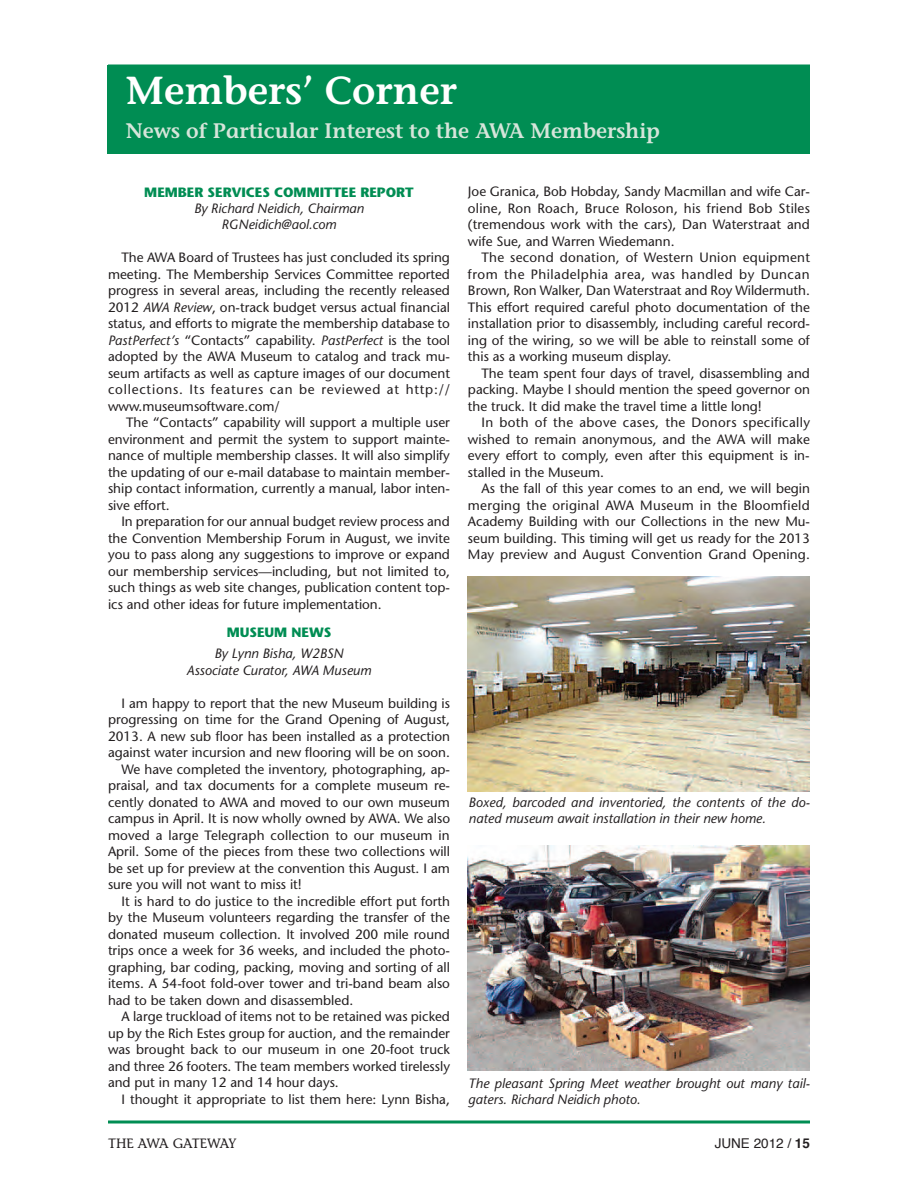
<style>
.page{position:relative;width:918px;height:1188px;background:#fff}
.page>*{position:absolute;margin:0;border:0;box-sizing:border-box;transform-origin:0 0}
.t1{font:600 39px "Stone Informal";color:#fff}
.t2{font:600 21px "Stone Informal";color:#d6e5da}
.t3{font:13.5px/16.5px "Stone Sans";color:#231f20;text-align:justify}
.t4{font:italic 13.5px/16.5px "Stone Sans";color:#231f20;text-align:center}
.t5{font:700 13.5px "Stone Sans";color:#008d53}
.t6{font:13.5px "Stone Informal";letter-spacing:-.035em;color:#231f20}
.t7{font:13.5px "Helvetica";color:#231f20}
.s1{font-style:italic}
.s2{font-weight:700}
</style>
<div class="page">
<hr style="left:108px;top:64px;width:702px;height:4px;background:#7fc5a8">
<svg style="left:108px;top:1120px;width:702px;height:4px;background:#3fa97d"></svg>
<div style="left:108px;top:65px;width:702px;height:89px;background:#008d53"></div>
<img style="left:468px;top:576px;width:342px;height:215px">
<img style="left:468px;top:846px;width:342px;height:225px">
<h1 class="t1" style="left:126px;top:76px;width:333px">Members’ Corner</h1>
<h2 class="t2" style="left:126px;top:122px;width:536px">News of Particular Interest to the AWA Membership</h2>
<p class="t5" style="left:144px;top:187px;width:271px">MEMBER SERVICES COMMITTEE REPORT</p>
<p class="t4" style="left:194px;top:201px;width:172px">By Richard Neidich, Chairman<br>RGNeidich@aol.com</p>
<p class="t3" style="left:108px;top:251px;width:344px;text-indent:14px">The AWA Board of Trustees has just concluded its spring meeting. The Membership Services Committee reported progress in several areas, including the recently released 2012 <span class="s1">AWA Review</span>, on-track budget versus actual financial status, and efforts to migrate the membership database to <span class="s1">PastPerfect’s</span> “Contacts” capability. <span class="s1">PastPerfect</span> is the tool adopted by the AWA Museum to catalog and track mu&shy;seum artifacts as well as capture images of our document collections. Its features can be reviewed at http:// www.museumsoftware.com/</p>
<p class="t3" style="left:108px;top:416px;width:344px;text-indent:18px">The “Contacts” capability will support a multiple user environment and permit the system to support mainte&shy;nance of multiple membership classes. It will also simplify the updating of our e-mail database to maintain member&shy;ship contact information, currently a manual, labor inten&shy;sive effort.</p>
<p class="t3" style="left:108px;top:515px;width:344px;text-indent:14px">In preparation for our annual budget review process and the Convention Membership Forum in August, we invite you to pass along any suggestions to improve or expand our membership services—including, but not limited to, such things as web site changes, publication content top&shy;ics and other ideas for future implementation.</p>
<p class="t5" style="left:227px;top:628px;width:106px">MUSEUM NEWS</p>
<p class="t4" style="left:187px;top:647px;width:186px">By Lynn Bisha, W2BSN<br>Associate Curator, AWA Museum</p>
<p class="t3" style="left:122px;top:696px;width:330px">I am happy to report that the new Museum building is</p>
<p class="t3" style="left:108px;top:713px;width:344px">progressing on time for the Grand Opening of August,</p>
<p class="t3" style="left:108px;top:729px;width:344px">2013. A new sub floor has been installed as a protection</p>
<p class="t3" style="left:108px;top:746px;width:344px">against water incursion and new flooring will be on soon.</p>
<p class="t3" style="left:122px;top:762px;width:330px">We have completed the inventory, photographing, ap-</p>
<p class="t3" style="left:108px;top:779px;width:344px">praisal, and tax documents for a complete museum re-</p>
<p class="t3" style="left:108px;top:795px;width:344px">cently donated to AWA and moved to our own museum</p>
<p class="t3" style="left:108px;top:812px;width:344px">campus in April. It is now wholly owned by AWA. We also</p>
<p class="t3" style="left:108px;top:828px;width:343px">moved a large Telegraph collection to our museum in</p>
<p class="t3" style="left:108px;top:845px;width:344px">April. Some of the pieces from these two collections will</p>
<p class="t3" style="left:108px;top:861px;width:344px">be set up for preview at the convention this August. I am</p>
<p class="t3" style="left:108px;top:878px;width:195px">sure you will not want to miss it!</p>
<p class="t3" style="left:122px;top:894px;width:330px">It is hard to do justice to the incredible effort put forth</p>
<p class="t3" style="left:108px;top:911px;width:344px">by the Museum volunteers regarding the transfer of the</p>
<p class="t3" style="left:108px;top:927px;width:343px">donated museum collection. It involved 200 mile round</p>
<p class="t3" style="left:108px;top:944px;width:343px">trips once a week for 36 weeks, and included the photo-</p>
<p class="t3" style="left:108px;top:960px;width:344px">graphing, bar coding, packing, moving and sorting of all</p>
<p class="t3" style="left:108px;top:977px;width:344px">items. A 54-foot fold-over tower and tri-band beam also</p>
<p class="t3" style="left:108px;top:993px;width:247px">had to be taken down and disassembled.</p>
<p class="t3" style="left:122px;top:1010px;width:330px">A large truckload of items not to be retained was picked</p>
<p class="t3" style="left:108px;top:1026px;width:343px">up by the Rich Estes group for auction, and the remainder</p>
<p class="t3" style="left:108px;top:1043px;width:343px">was brought back to our museum in one 20-foot truck</p>
<p class="t3" style="left:108px;top:1059px;width:344px">and three 26 footers. The team members worked tirelessly</p>
<p class="t3" style="left:108px;top:1076px;width:232px">and put in many 12 and 14 hour days.</p>
<p class="t3" style="left:122px;top:1092px;width:330px">I thought it appropriate to list them here: Lynn Bisha,</p>
<p class="t3" style="left:468px;top:185px;width:343px">Joe Granica, Bob Hobday, Sandy Macmillan and wife Car&shy;oline, Ron Roach, Bruce Roloson, his friend Bob Stiles (tremendous work with the cars), Dan Waterstraat and wife Sue, and Warren Wiedemann.</p>
<p class="t3" style="left:468px;top:251px;width:344px;text-indent:14px">The second donation, of Western Union equipment from the Philadelphia area, was handled by Duncan Brown, Ron Walker, Dan Waterstraat and Roy Wildermuth.<br>This effort required careful photo documentation of the installation prior to disassembly, including careful record&shy;ing of the wiring, so we will be able to reinstall some of this as a working museum display.</p>
<p class="t3" style="left:468px;top:366px;width:344px;text-indent:14px">The team spent four days of travel, disassembling and packing. Maybe I should mention the speed governor on the truck. It did make the travel time a little long!</p>
<p class="t3" style="left:468px;top:416px;width:344px;text-indent:14px">In both of the above cases, the Donors specifically wished to remain anonymous, and the AWA will make every effort to comply, even after this equipment is in&shy;stalled in the Museum.</p>
<p class="t3" style="left:468px;top:482px;width:344px;text-indent:14px">As the fall of this year comes to an end, we will begin merging the original AWA Museum in the Bloomfield Academy Building with our Collections in the new Mu&shy;seum building. This timing will get us ready for the 2013<br>May preview and August Convention Grand Opening.</p>
<p class="t4" style="left:469px;top:795px;width:343px;text-align:left">Boxed, barcoded and inventoried, the contents of the do&shy;nated museum await installation in their new home.</p>
<p class="t4" style="left:468px;top:1076px;width:343px;text-align:left">The pleasant Spring Meet weather brought out many tail&shy;gaters. Richard Neidich photo.</p>
<p class="t6" style="left:108px;top:1136px;width:130px">THE AWA GATEWAY</p>
<p class="t7" style="left:715px;top:1138px;width:97px">JUNE 2012 / <span class="s2">15</span></p>
</div>
